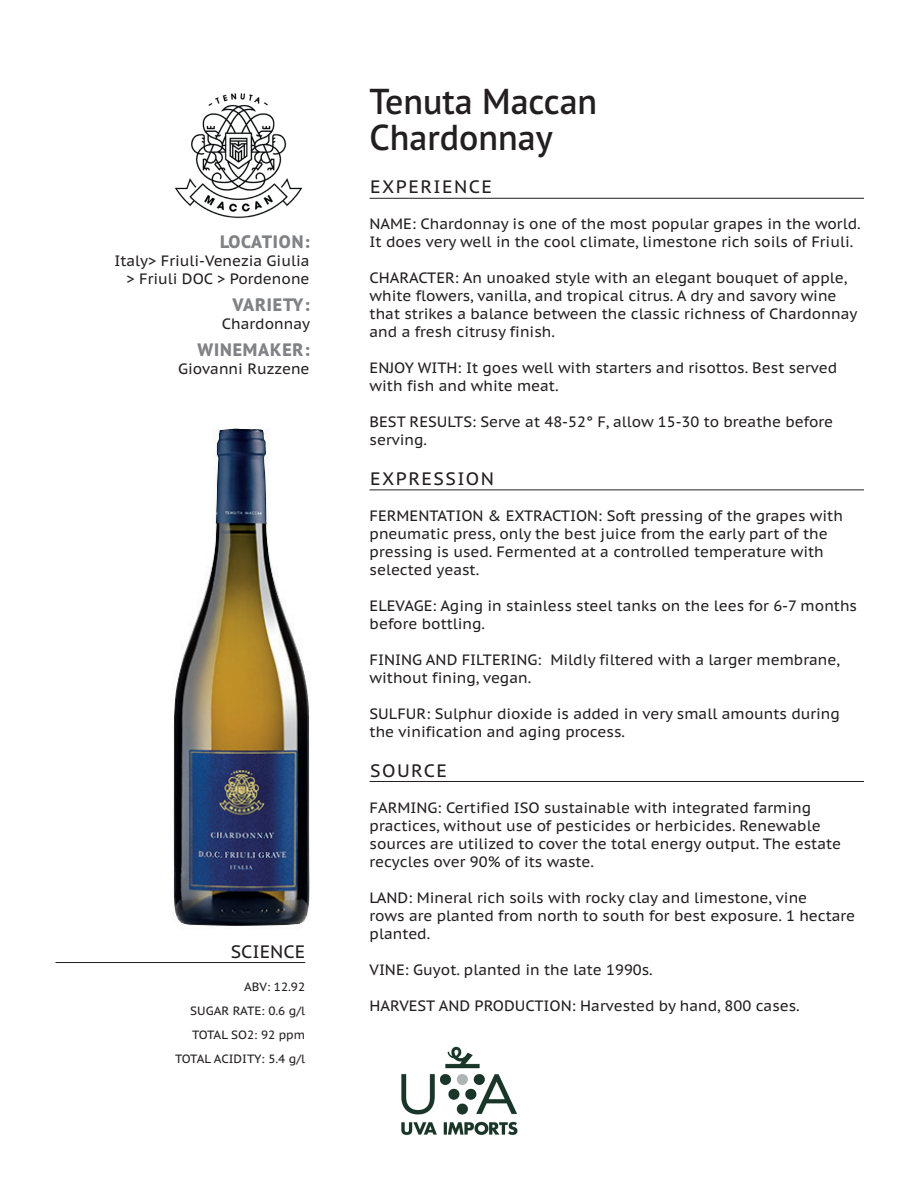
<style>
.page{position:relative;width:918px;height:1188px;background:#fff}
.page>*{position:absolute;margin:0;border:0;box-sizing:border-box;transform-origin:0 0}
.Wine_Name{font:600 36px "PT Sans Pro";color:#231f20}
.Section_Heder{font:18px "PT Sans Pro Caption";letter-spacing:.08em;color:#231f20}
.Location_Variety{font:800 18px "PT Sans Pro";letter-spacing:.05em;color:#808285}
.Category{font:800 18px "PT Sans Pro";letter-spacing:.05em;color:#808285}
.Section_Heder_Right{font:18px "PT Sans Pro Caption";color:#231f20}
.Category-2{font:15px/18px "PT Sans Pro Caption";color:#231f20}
.Location_Variety-2{font:15px "PT Sans Pro Caption";color:#231f20}
.Science_Words{font:12px "PT Sans Pro Caption";color:#231f20}
</style>
<div class="page">
<hr style="left:370px;top:198px;width:494px;height:1px;background:#231f20">
<hr style="left:370px;top:490px;width:494px;height:1px;background:#231f20">
<hr style="left:370px;top:781px;width:494px;height:1px;background:#231f20">
<img style="left:173px;top:429px;width:137px;height:498px">
<hr style="left:56px;top:962px;width:249px;height:1px;background:#231f20">
<img style="left:401px;top:1046px;width:117px;height:90px">
<img style="left:175px;top:93px;width:128px;height:126px">
<p class="Location_Variety" style="left:220px;top:230px;width:91px">LOCATION:</p>
<p class="Category-2" style="left:114px;top:251px;width:197px">Italy&gt; Friuli-Venezia Giulia</p>
<p class="Category-2" style="left:127px;top:269px;width:185px">&gt; Friuli DOC &gt; Pordenone</p>
<p class="Category" style="left:233px;top:293px;width:79px">VARIETY:</p>
<p class="Location_Variety-2" style="left:222px;top:314px;width:90px">Chardonnay</p>
<p class="Location_Variety" style="left:197px;top:338px;width:114px">WINEMAKER:</p>
<p class="Category-2" style="left:178px;top:359px;width:133px">Giovanni Ruzzene</p>
<p class="Section_Heder_Right" style="left:231px;top:940px;width:76px">SCIENCE</p>
<p class="Science_Words" style="left:244px;top:979px;width:63px">ABV: 12.92</p>
<p class="Science_Words" style="left:190px;top:1003px;width:117px">SUGAR RATE: 0.6 g/l</p>
<p class="Science_Words" style="left:192px;top:1027px;width:115px">TOTAL SO2: 92 ppm</p>
<p class="Science_Words" style="left:175px;top:1051px;width:132px">TOTAL ACIDITY: 5.4 g/l</p>
<p class="Wine_Name" style="left:370px;top:78px;width:229px">Tenuta Maccan</p>
<p class="Wine_Name" style="left:370px;top:114px;width:185px">Chardonnay</p>
<p class="Section_Heder" style="left:370px;top:175px;width:123px">EXPERIENCE</p>
<p class="Category-2" style="left:370px;top:215px;width:493px">NAME: Chardonnay is one of the most popular grapes in the world.<br>It does very well in the cool climate, limestone rich soils of Friuli.</p>
<p class="Category-2" style="left:370px;top:269px;width:489px">CHARACTER: An unoaked style with an elegant bouquet of apple, white flowers, vanilla, and tropical citrus. A dry and savory wine that strikes a balance between the classic richness of Chardonnay and a fresh citrusy finish.</p>
<p class="Category-2" style="left:370px;top:359px;width:469px">ENJOY WITH: It goes well with starters and risottos. Best served with fish and white meat.</p>
<p class="Category-2" style="left:370px;top:413px;width:465px">BEST RESULTS: Serve at 48-52° F, allow 15-30 to breathe before serving.</p>
<p class="Section_Heder" style="left:370px;top:467px;width:125px">EXPRESSION</p>
<p class="Category-2" style="left:370px;top:506px;width:475px">FERMENTATION &amp; EXTRACTION: Soft pressing of the grapes with pneumatic press, only the best juice from the early part of the pressing is used. Fermented at a controlled temperature with</p>
<p class="Category-2" style="left:370px;top:560px;width:111px">selected yeast.</p>
<p class="Category-2" style="left:370px;top:596px;width:489px">ELEVAGE: Aging in stainless steel tanks on the lees for 6-7 months before bottling.</p>
<p class="Category-2" style="left:370px;top:650px;width:472px">FINING AND FILTERING: Mildly filtered with a larger membrane, without fining, vegan.</p>
<p class="Category-2" style="left:370px;top:704px;width:472px">SULFUR: Sulphur dioxide is added in very small amounts during the vinification and aging process.</p>
<p class="Section_Heder" style="left:370px;top:759px;width:78px">SOURCE</p>
<p class="Category-2" style="left:370px;top:798px;width:443px">FARMING: Certified ISO sustainable with integrated farming</p>
<p class="Category-2" style="left:370px;top:816px;width:473px">practices, without use of pesticides or herbicides. Renewable sources are utilized to cover the total energy output. The estate recycles over 90% of its waste.</p>
<p class="Category-2" style="left:370px;top:888px;width:439px">LAND: Mineral rich soils with rocky clay and limestone, vine</p>
<p class="Category-2" style="left:370px;top:906px;width:487px">rows are planted from north to south for best exposure. 1 hectare planted.</p>
<p class="Category-2" style="left:370px;top:960px;width:285px">VINE: Guyot. planted in the late 1990s.</p>
<p class="Category-2" style="left:370px;top:996px;width:432px">HARVEST AND PRODUCTION: Harvested by hand, 800 cases.</p>
</div>
